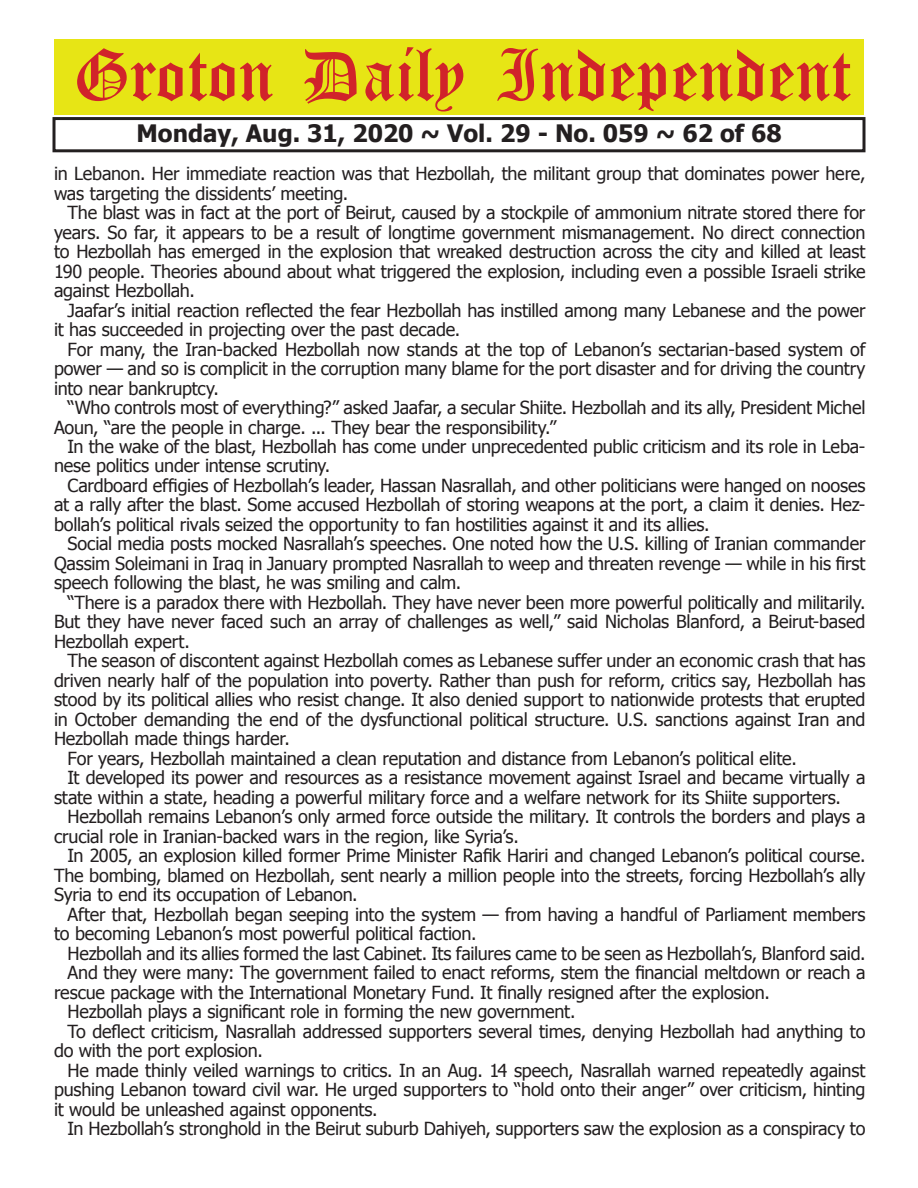
<style>
.page{position:relative;width:918px;height:1188px;background:#fff}
.page>*{position:absolute;margin:0;border:0;box-sizing:border-box;transform-origin:0 0}
.t1{font:54px "Old English Five";color:#d1232a}
.t2{font:700 24px "Tahoma";color:#231f20}
.t3{font:18px/19.5px "Tahoma";letter-spacing:-.01em;color:#231f20;text-align:justify}
</style>
<div class="page">
<div style="left:52px;top:117px;width:814px;height:35px;border:3px solid #231f20"></div>
<div style="left:54px;top:40px;width:810px;height:75px;background:#e7e515"></div>
<h1 class="t1" style="left:73px;top:50px;width:779px">Groton Daily Independent</h1>
<h2 class="t2" style="left:136px;top:116px;width:647px">Monday, Aug. 31, 2020 ~ Vol. 29 - No. 059 ~ 62 of 68</h2>
<p class="t3" style="left:54px;top:163px;width:813px">in Lebanon. Her immediate reaction was that Hezbollah, the militant group that dominates power here, was targeting the dissidents’ meeting.</p>
<p class="t3" style="left:54px;top:202px;width:813px;text-indent:14px">The blast was in fact at the port of Beirut, caused by a stockpile of ammonium nitrate stored there for years. So far, it appears to be a result of longtime government mismanagement. No direct connection to Hezbollah has emerged in the explosion that wreaked destruction across the city and killed at least 190 people. Theories abound about what triggered the explosion, including even a possible Israeli strike against Hezbollah.</p>
<p class="t3" style="left:54px;top:299px;width:813px;text-indent:14px">Jaafar’s initial reaction reflected the fear Hezbollah has instilled among many Lebanese and the power it has succeeded in projecting over the past decade.</p>
<p class="t3" style="left:54px;top:338px;width:813px;text-indent:14px">For many, the Iran-backed Hezbollah now stands at the top of Lebanon’s sectarian-based system of power — and so is complicit in the corruption many blame for the port disaster and for driving the country into near bankruptcy.</p>
<p class="t3" style="left:54px;top:397px;width:813px;text-indent:14px">“Who controls most of everything?” asked Jaafar, a secular Shiite. Hezbollah and its ally, President Michel<br>Aoun, “are the people in charge. ... They bear the responsibility.”</p>
<p class="t3" style="left:54px;top:436px;width:813px;text-indent:14px">In the wake of the blast, Hezbollah has come under unprecedented public criticism and its role in Leba&shy;nese politics under intense scrutiny.</p>
<p class="t3" style="left:54px;top:475px;width:813px;text-indent:14px">Cardboard effigies of Hezbollah’s leader, Hassan Nasrallah, and other politicians were hanged on nooses at a rally after the blast. Some accused Hezbollah of storing weapons at the port, a claim it denies. Hez&shy;bollah’s political rivals seized the opportunity to fan hostilities against it and its allies.</p>
<p class="t3" style="left:54px;top:533px;width:813px;text-indent:14px">Social media posts mocked Nasrallah’s speeches. One noted how the U.S. killing of Iranian commander Qassim Soleimani in Iraq in January prompted Nasrallah to weep and threaten revenge — while in his first speech following the blast, he was smiling and calm.</p>
<p class="t3" style="left:54px;top:592px;width:813px;text-indent:14px">“There is a paradox there with Hezbollah. They have never been more powerful politically and militarily.<br>But they have never faced such an array of challenges as well,” said Nicholas Blanford, a Beirut-based Hezbollah expert.</p>
<p class="t3" style="left:68px;top:650px;width:800px">The season of discontent against Hezbollah comes as Lebanese suffer under an economic crash that has</p>
<p class="t3" style="left:54px;top:670px;width:813px">driven nearly half of the population into poverty. Rather than push for reform, critics say, Hezbollah has</p>
<p class="t3" style="left:54px;top:689px;width:813px">stood by its political allies who resist change. It also denied support to nationwide protests that erupted</p>
<p class="t3" style="left:54px;top:709px;width:813px">in October demanding the end of the dysfunctional political structure. U.S. sanctions against Iran and</p>
<p class="t3" style="left:54px;top:728px;width:237px">Hezbollah made things harder.</p>
<p class="t3" style="left:68px;top:748px;width:731px">For years, Hezbollah maintained a clean reputation and distance from Lebanon’s political elite.</p>
<p class="t3" style="left:68px;top:767px;width:799px">It developed its power and resources as a resistance movement against Israel and became virtually a</p>
<p class="t3" style="left:54px;top:787px;width:789px">state within a state, heading a powerful military force and a welfare network for its Shiite supporters.</p>
<p class="t3" style="left:68px;top:806px;width:800px">Hezbollah remains Lebanon’s only armed force outside the military. It controls the borders and plays a</p>
<p class="t3" style="left:54px;top:826px;width:466px">crucial role in Iranian-backed wars in the region, like Syria’s.</p>
<p class="t3" style="left:68px;top:845px;width:800px">In 2005, an explosion killed former Prime Minister Rafik Hariri and changed Lebanon’s political course.</p>
<p class="t3" style="left:54px;top:865px;width:813px">The bombing, blamed on Hezbollah, sent nearly a million people into the streets, forcing Hezbollah’s ally</p>
<p class="t3" style="left:54px;top:884px;width:305px">Syria to end its occupation of Lebanon.</p>
<p class="t3" style="left:68px;top:904px;width:800px">After that, Hezbollah began seeping into the system — from having a handful of Parliament members</p>
<p class="t3" style="left:54px;top:923px;width:424px">to becoming Lebanon’s most powerful political faction.</p>
<p class="t3" style="left:68px;top:943px;width:800px">Hezbollah and its allies formed the last Cabinet. Its failures came to be seen as Hezbollah’s, Blanford said.</p>
<p class="t3" style="left:68px;top:962px;width:800px">And they were many: The government failed to enact reforms, stem the financial meltdown or reach a</p>
<p class="t3" style="left:54px;top:982px;width:717px">rescue package with the International Monetary Fund. It finally resigned after the explosion.</p>
<p class="t3" style="left:68px;top:1001px;width:510px">Hezbollah plays a significant role in forming the new government.</p>
<p class="t3" style="left:68px;top:1021px;width:800px">To deflect criticism, Nasrallah addressed supporters several times, denying Hezbollah had anything to</p>
<p class="t3" style="left:54px;top:1040px;width:210px">do with the port explosion.</p>
<p class="t3" style="left:68px;top:1060px;width:800px">He made thinly veiled warnings to critics. In an Aug. 14 speech, Nasrallah warned repeatedly against</p>
<p class="t3" style="left:54px;top:1079px;width:813px">pushing Lebanon toward civil war. He urged supporters to “hold onto their anger” over criticism, hinting</p>
<p class="t3" style="left:54px;top:1099px;width:325px">it would be unleashed against opponents.</p>
<p class="t3" style="left:68px;top:1118px;width:799px">In Hezbollah’s stronghold in the Beirut suburb Dahiyeh, supporters saw the explosion as a conspiracy to</p>
</div>
